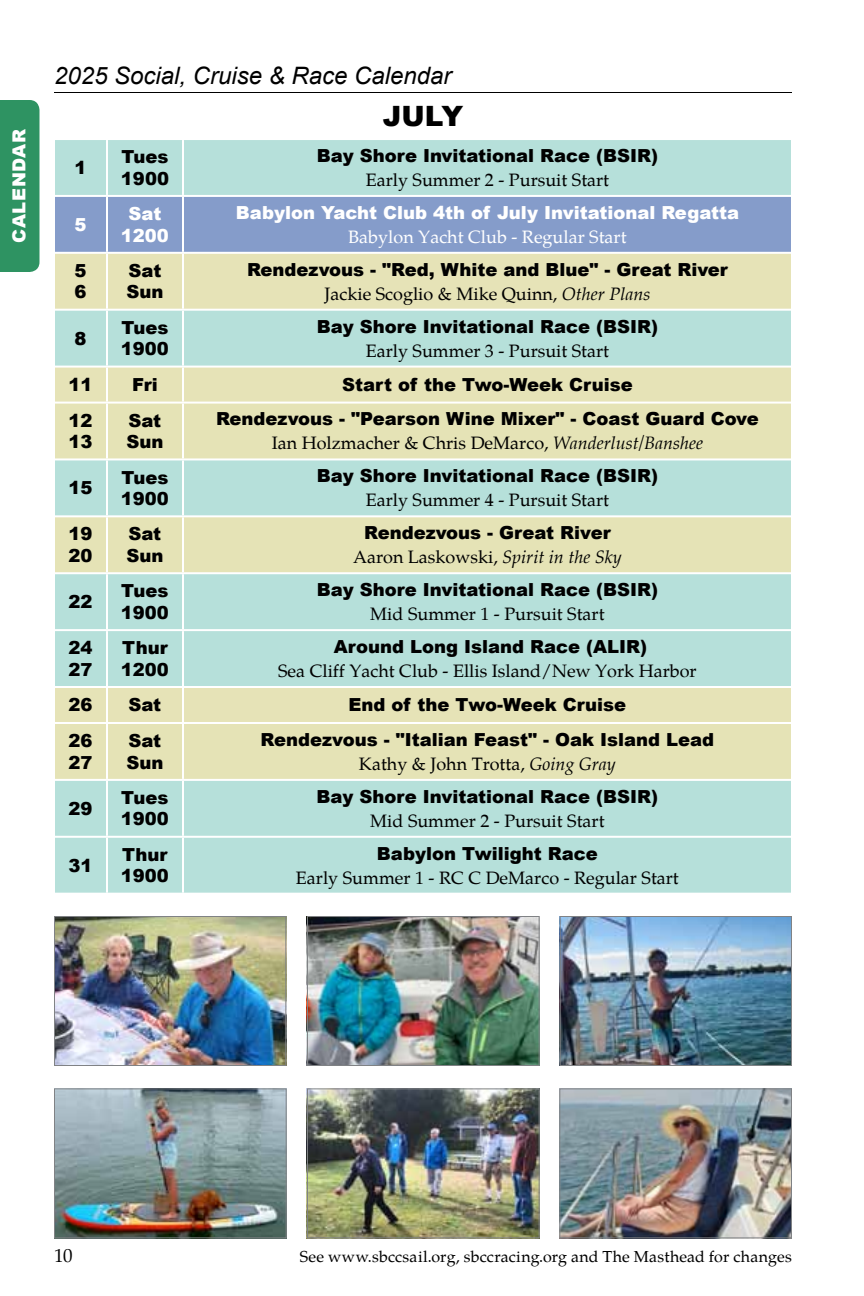
<style>
.page{position:relative;width:864px;height:1296px;background:#fff}
.page>*{position:absolute;margin:0;border:0;box-sizing:border-box;transform-origin:0 0}
.t1{font:900 28px "Arial";color:#000}
.t2{font:italic 24px "Arial";color:#000}
.t3{font:19px "Palatino";color:#000}
.t4{font:900 18px/21.6px "Arial";color:#000}
.t5{font:18px "Palatino";color:#000}
.t6{font:900 18px/21.6px "Arial";color:#fff;text-align:center}
.t7{font:18px "Palatino";color:#fff}
.t8{font:900 18px "Arial";letter-spacing:.035em;color:#fff}
.t9{font:16px "Palatino";letter-spacing:.01em;color:#000}
.s1{font-style:italic}
</style>
<div class="page">
<div style="left:55px;top:140px;width:736px;height:753px;background:#b6e0da"></div>
<div style="left:55px;top:197px;width:736px;height:55px;background:#859cca"></div>
<svg style="left:55px;top:254px;width:736px;height:148px;background:#d4e2c4"></svg>
<svg style="left:55px;top:404px;width:736px;height:375px;background:#cfe1c6"></svg>
<hr style="left:106px;top:197px;width:2px;height:55px;background:#fff">
<hr style="left:106px;top:631px;width:2px;height:55px;background:#fff">
<hr style="left:182px;top:197px;width:2px;height:55px;background:#fff">
<hr style="left:182px;top:631px;width:2px;height:55px;background:#fff">
<hr style="left:106px;top:368px;width:2px;height:34px;background:#fff">
<hr style="left:106px;top:688px;width:2px;height:34px;background:#fff">
<hr style="left:182px;top:368px;width:2px;height:34px;background:#fff">
<hr style="left:182px;top:688px;width:2px;height:34px;background:#fff">
<hr style="left:55px;top:195px;width:52px;height:2px;background:#fff">
<hr style="left:55px;top:252px;width:52px;height:2px;background:#fff">
<hr style="left:55px;top:309px;width:52px;height:2px;background:#fff">
<hr style="left:55px;top:402px;width:52px;height:2px;background:#fff">
<hr style="left:106px;top:254px;width:2px;height:55px;background:#fff">
<hr style="left:107px;top:195px;width:76px;height:2px;background:#fff">
<hr style="left:107px;top:252px;width:76px;height:2px;background:#fff">
<hr style="left:107px;top:309px;width:76px;height:2px;background:#fff">
<hr style="left:107px;top:402px;width:76px;height:2px;background:#fff">
<hr style="left:182px;top:254px;width:2px;height:55px;background:#fff">
<hr style="left:183px;top:195px;width:608px;height:2px;background:#fff">
<hr style="left:183px;top:252px;width:608px;height:2px;background:#fff">
<hr style="left:183px;top:309px;width:608px;height:2px;background:#fff">
<hr style="left:183px;top:402px;width:608px;height:2px;background:#fff">
<hr style="left:55px;top:572px;width:52px;height:2px;background:#fff">
<hr style="left:55px;top:629px;width:52px;height:2px;background:#fff">
<hr style="left:55px;top:779px;width:52px;height:2px;background:#fff">
<hr style="left:55px;top:836px;width:52px;height:2px;background:#fff">
<hr style="left:106px;top:140px;width:2px;height:55px;background:#fff">
<hr style="left:106px;top:311px;width:2px;height:55px;background:#fff">
<hr style="left:106px;top:460px;width:2px;height:55px;background:#fff">
<hr style="left:106px;top:574px;width:2px;height:55px;background:#fff">
<hr style="left:106px;top:781px;width:2px;height:55px;background:#fff">
<hr style="left:107px;top:572px;width:76px;height:2px;background:#fff">
<hr style="left:107px;top:629px;width:76px;height:2px;background:#fff">
<hr style="left:107px;top:779px;width:76px;height:2px;background:#fff">
<hr style="left:107px;top:836px;width:76px;height:2px;background:#fff">
<hr style="left:182px;top:140px;width:2px;height:55px;background:#fff">
<hr style="left:182px;top:311px;width:2px;height:55px;background:#fff">
<hr style="left:182px;top:460px;width:2px;height:55px;background:#fff">
<hr style="left:182px;top:574px;width:2px;height:55px;background:#fff">
<hr style="left:182px;top:781px;width:2px;height:55px;background:#fff">
<hr style="left:183px;top:572px;width:608px;height:2px;background:#fff">
<hr style="left:183px;top:629px;width:608px;height:2px;background:#fff">
<hr style="left:183px;top:779px;width:608px;height:2px;background:#fff">
<hr style="left:183px;top:836px;width:608px;height:2px;background:#fff">
<hr style="left:106px;top:838px;width:2px;height:55px;background:#fff">
<hr style="left:182px;top:838px;width:2px;height:55px;background:#fff">
<hr style="left:55px;top:366px;width:52px;height:2px;background:#fff">
<hr style="left:107px;top:366px;width:76px;height:2px;background:#fff">
<hr style="left:183px;top:366px;width:608px;height:2px;background:#fff">
<hr style="left:55px;top:458px;width:52px;height:2px;background:#fff">
<hr style="left:55px;top:515px;width:52px;height:2px;background:#fff">
<hr style="left:55px;top:686px;width:52px;height:2px;background:#fff">
<hr style="left:55px;top:722px;width:52px;height:2px;background:#fff">
<hr style="left:106px;top:517px;width:2px;height:55px;background:#fff">
<hr style="left:106px;top:724px;width:2px;height:55px;background:#fff">
<hr style="left:107px;top:458px;width:76px;height:2px;background:#fff">
<hr style="left:107px;top:515px;width:76px;height:2px;background:#fff">
<hr style="left:107px;top:686px;width:76px;height:2px;background:#fff">
<hr style="left:107px;top:722px;width:76px;height:2px;background:#fff">
<hr style="left:182px;top:517px;width:2px;height:55px;background:#fff">
<hr style="left:182px;top:724px;width:2px;height:55px;background:#fff">
<hr style="left:183px;top:458px;width:608px;height:2px;background:#fff">
<hr style="left:183px;top:515px;width:608px;height:2px;background:#fff">
<hr style="left:183px;top:686px;width:608px;height:2px;background:#fff">
<hr style="left:183px;top:722px;width:608px;height:2px;background:#fff">
<hr style="left:106px;top:404px;width:2px;height:54px;background:#fff">
<hr style="left:182px;top:404px;width:2px;height:54px;background:#fff">
<img style="left:56px;top:1090px;width:229px;height:146px">
<div style="left:54px;top:1088px;width:233px;height:150px;border:1px solid #808285"></div>
<img style="left:561px;top:1090px;width:229px;height:146px">
<div style="left:559px;top:1088px;width:233px;height:150px;border:1px solid #808285"></div>
<img style="left:562px;top:918px;width:228px;height:146px">
<div style="left:560px;top:916px;width:232px;height:150px;border:1px solid #808285"></div>
<img style="left:56px;top:918px;width:228px;height:146px">
<div style="left:54px;top:916px;width:232px;height:150px;border:1px solid #808285"></div>
<img style="left:309px;top:918px;width:229px;height:146px">
<div style="left:307px;top:916px;width:233px;height:150px;border:1px solid #808285"></div>
<img style="left:309px;top:1090px;width:229px;height:146px">
<div style="left:307px;top:1088px;width:233px;height:150px;border:1px solid #808285"></div>
<hr style="left:54px;top:92px;width:738px;height:1px;background:#000">
<div style="left:0;top:100px;width:40px;height:172px;background:#2e9362"></div>
<p class="t8" style="left:6px;top:243px;width:115px;rotate:-90deg">Calendar</p>
<h2 class="t2" style="left:54px;top:60px;width:399px">2025 Social, Cruise &amp; Race Calendar</h2>
<h1 class="t1" style="left:383px;top:96px;width:40px">JULY</h1>
<p class="t4" style="left:74px;top:156px;width:14px">1</p>
<p class="t4" style="left:121px;top:145px;width:50px">Tues<br>1900</p>
<p class="t4" style="left:317px;top:144px;width:343px">Bay Shore I nvitational Race (BSIR)</p>
<p class="t5" style="left:366px;top:166px;width:245px">Early Summer 2 - Pursuit Start</p>
<p class="t6" style="left:74px;top:213px;width:14px">5</p>
<p class="t6" style="left:121px;top:202px;width:50px">Sat<br>1200</p>
<p class="t6" style="left:236px;top:201px;width:505px">Babylon Yacht Club 4th of July I nvitational Regatta</p>
<p class="t7" style="left:348px;top:222px;width:280px">Babylon Yacht Club - Regular Start</p>
<p class="t4" style="left:74px;top:259px;width:14px">5<br>6</p>
<p class="t4" style="left:126px;top:259px;width:39px">Sat<br>Sun</p>
<p class="t4" style="left:247px;top:258px;width:483px">Rendezvous - "Red, White and Blue" - Great River</p>
<p class="t5" style="left:324px;top:279px;width:328px">Jackie Scoglio &amp; Mike Quinn, <span class="s1">Other Plans</span></p>
<p class="t4" style="left:74px;top:327px;width:14px">8</p>
<p class="t4" style="left:121px;top:316px;width:50px">Tues<br>1900</p>
<p class="t4" style="left:317px;top:315px;width:343px">Bay Shore I nvitational Race (BSIR)</p>
<p class="t5" style="left:366px;top:336px;width:245px">Early Summer 3 - Pursuit Start</p>
<p class="t4" style="left:68px;top:373px;width:26px">11</p>
<p class="t4" style="left:132px;top:373px;width:27px">Fri</p>
<p class="t4" style="left:342px;top:373px;width:292px">Start of the Two-Week Cruise</p>
<p class="t4" style="left:68px;top:409px;width:26px">12<br>13</p>
<p class="t4" style="left:126px;top:409px;width:39px">Sat<br>Sun</p>
<p class="t4" style="left:216px;top:408px;width:544px">Rendezvous - "Pearson Wine Mixer" - Coast Guard Cove</p>
<p class="t5" style="left:272px;top:429px;width:433px">Ian Holzmacher &amp; Chris DeMarco, <span class="s1">Wanderlust/Banshee</span></p>
<p class="t4" style="left:68px;top:477px;width:26px">15</p>
<p class="t4" style="left:121px;top:466px;width:50px">Tues<br>1900</p>
<p class="t4" style="left:317px;top:465px;width:343px">Bay Shore I nvitational Race (BSIR)</p>
<p class="t5" style="left:366px;top:486px;width:245px">Early Summer 4 - Pursuit Start</p>
<p class="t4" style="left:68px;top:523px;width:26px">19<br>20</p>
<p class="t4" style="left:126px;top:523px;width:39px">Sat<br>Sun</p>
<p class="t4" style="left:364px;top:521px;width:249px">Rendezvous - Great River</p>
<p class="t5" style="left:353px;top:543px;width:270px">Aaron Laskowski, <span class="s1">Spirit in the Sky</span></p>
<p class="t4" style="left:68px;top:590px;width:26px">22</p>
<p class="t4" style="left:121px;top:579px;width:50px">Tues<br>1900</p>
<p class="t4" style="left:317px;top:578px;width:343px">Bay Shore I nvitational Race (BSIR)</p>
<p class="t5" style="left:370px;top:600px;width:236px">Mid Summer 1 - Pursuit Start</p>
<p class="t4" style="left:68px;top:636px;width:26px">24<br>27</p>
<p class="t4" style="left:121px;top:636px;width:50px">Thur<br>1200</p>
<p class="t4" style="left:334px;top:635px;width:273px">Around Long Island Race (ALIR</p>
<p class="t4" style="left:640px;top:635px;width:9px">)</p>
<p class="t5" style="left:278px;top:657px;width:420px">Sea Cliff Yacht Club - Ellis Island/New York Harbor</p>
<p class="t4" style="left:68px;top:694px;width:26px">26</p>
<p class="t4" style="left:129px;top:694px;width:34px">Sat</p>
<p class="t4" style="left:349px;top:694px;width:279px">End of the Two-Week Cruise</p>
<p class="t4" style="left:68px;top:729px;width:26px">26<br>27</p>
<p class="t4" style="left:126px;top:729px;width:39px">Sat<br>Sun</p>
<p class="t4" style="left:261px;top:728px;width:455px">Rendezvous - "Italian Feast" - Oak Island Lead</p>
<p class="t5" style="left:359px;top:749px;width:258px">Kathy &amp; John Trotta, <span class="s1">Going Gray</span></p>
<p class="t4" style="left:68px;top:797px;width:26px">29</p>
<p class="t4" style="left:121px;top:786px;width:50px">Tues<br>1900</p>
<p class="t4" style="left:317px;top:785px;width:343px">Bay Shore I nvitational Race (BSIR)</p>
<p class="t5" style="left:370px;top:806px;width:236px">Mid Summer 2 - Pursuit Start</p>
<p class="t4" style="left:68px;top:854px;width:26px">31</p>
<p class="t4" style="left:121px;top:843px;width:50px">Thur<br>1900</p>
<p class="t4" style="left:377px;top:842px;width:223px">Babylon Twilight Race</p>
<p class="t5" style="left:296px;top:863px;width:384px">Early Summer 1 - RC C DeMarco - Regular Start</p>
<p class="t3" style="left:54px;top:1240px;width:20px">10</p>
<p class="t9" style="left:300px;top:1244px;width:494px">See www.sbccsail.org, sbccracing.org and The Masthead for changes</p>
</div>
